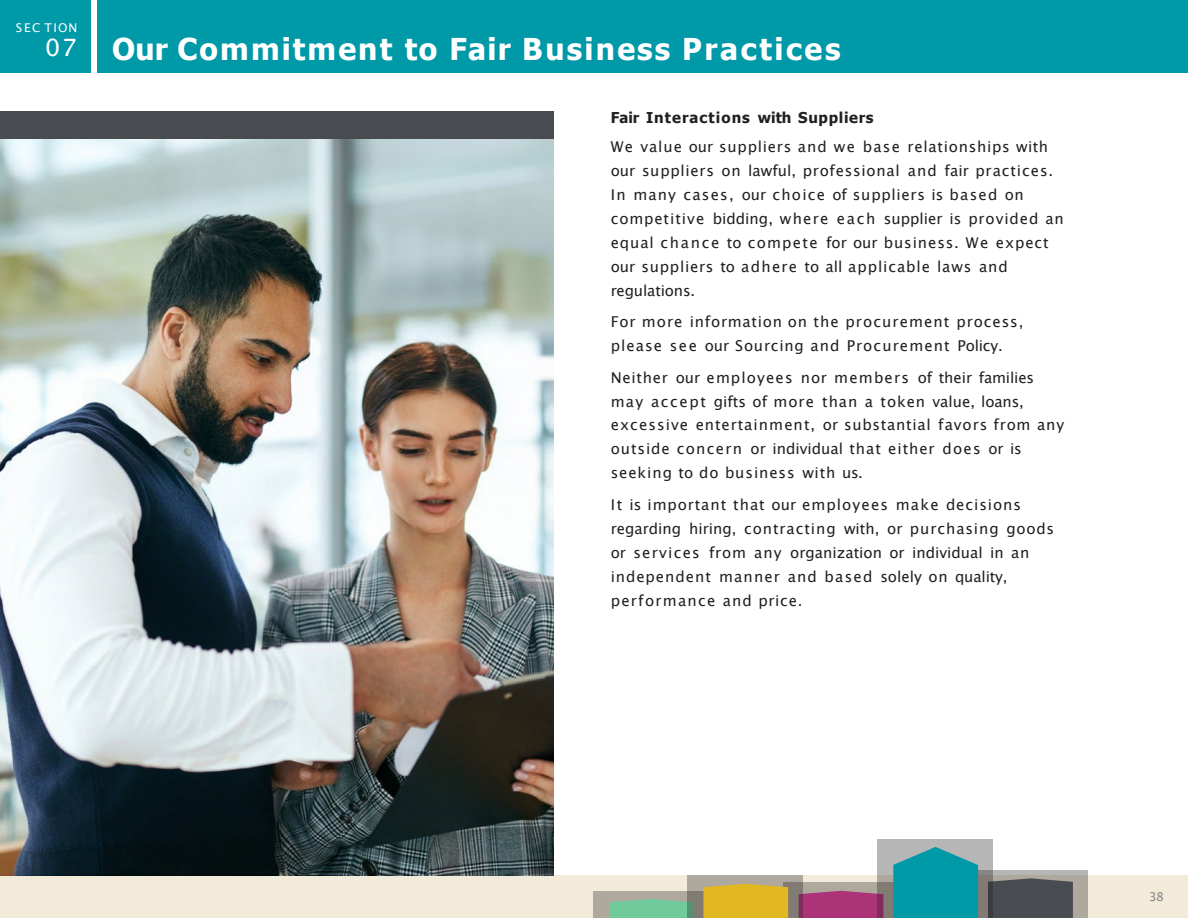
<style>
.page{position:relative;width:1188px;height:918px;background:#fff}
.page>*{position:absolute;margin:0;border:0;box-sizing:border-box;transform-origin:0 0}
.t1{font:700 30px "Tahoma";letter-spacing:.07em;color:#fff}
.t2{font:24px "Lucida Sans Unicode";color:#fff}
.t3{font:15px/24px "Lucida Sans Unicode";letter-spacing:.06em;color:#231f20}
.t4{font:700 15px "Tahoma";letter-spacing:.05em;color:#231f20}
.t5{font:12px "Lucida Sans Unicode";letter-spacing:.115em;color:#fff}
.t6{font:12px "Lucida Sans Unicode";color:#7f8183}
</style>
<div class="page">
<div style="left:0;top:876px;width:1188px;height:42px;background:#f3ebd9"></div>
<div style="left:783px;top:883px;width:115px;height:35px;background:#afa89c"></div>
<div style="left:803px;top:891px;width:74px;height:27px;background:#ac3378"></div>
<div style="left:593px;top:891px;width:115px;height:27px;background:#afa89c"></div>
<svg style="left:609px;top:899px;width:78px;height:19px"></svg>
<div style="left:687px;top:876px;width:116px;height:42px;background:#231f20;opacity:.33"></div>
<div style="left:703px;top:884px;width:85px;height:34px;background:#e1b722"></div>
<div style="left:972px;top:870px;width:116px;height:48px;background:#231f20;opacity:.33"></div>
<div style="left:993px;top:878px;width:80px;height:40px;background:#484b4f"></div>
<div style="left:877px;top:839px;width:116px;height:79px;background:#231f20;opacity:.33"></div>
<svg style="left:893px;top:847px;width:85px;height:71px;background:#179ca9"></svg>
<div style="left:0;top:0;width:91px;height:72px;background:#0099a8"></div>
<div style="left:97px;top:0;width:1091px;height:72px;background:#0099a8"></div>
<div style="left:0;top:111px;width:554px;height:28px;background:#484b4f"></div>
<img style="left:0;top:139px;width:553px;height:737px">
<p class="t5" style="left:16px;top:18px;width:63px">SEC TION</p>
<p class="t2" style="left:45px;top:29px;width:33px">07</p>
<h2 class="t1" style="left:112px;top:28px;width:730px">Our Commitment to Fair Business Practices</h2>
<p class="t4" style="left:611px;top:107px;width:264px">Fair Interactions with Suppliers</p>
<p class="t3" style="left:611px;top:135px;width:455px">We value our suppliers and we base relationships with our suppliers on lawful, professional and fair practices.<br>In many cases, our choice of suppliers is based on competitive bidding, where each supplier is provided an equal chance to compete for our business. We expect our suppliers to adhere to all applicable laws and regulations.</p>
<p class="t3" style="left:611px;top:310px;width:414px">For more information on the procurement process, please see our Sourcing and Procurement Policy.</p>
<p class="t3" style="left:611px;top:365px;width:455px">Neither our employees nor members of their families may accept gifts of more than a token value, loans, excessive entertainment, or substantial favors from any outside concern or individual that either does or is seeking to do business with us.</p>
<p class="t3" style="left:611px;top:493px;width:445px">It is important that our employees make decisions regarding hiring, contracting with, or purchasing goods or services from any organization or individual in an independent manner and based solely on quality, performance and price.</p>
<p class="t6" style="left:1149px;top:887px;width:16px">38</p>
</div>
